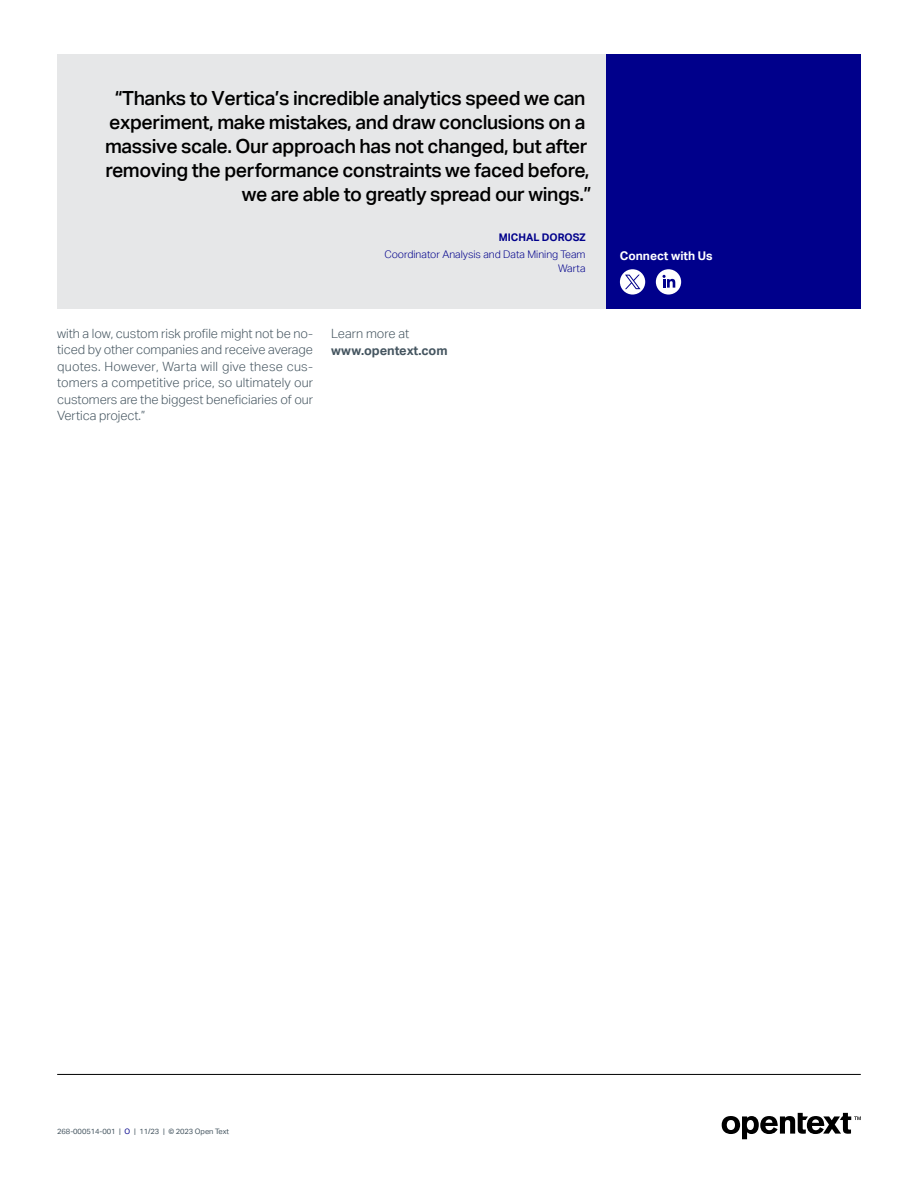
<style>
.page{position:relative;width:918px;height:1188px;background:#fff}
.page>*{position:absolute;margin:0;border:0;box-sizing:border-box;transform-origin:0 0}
.t1{font:500 19.5px/24px "Aktiv Grotesk";letter-spacing:-.02em;color:#000;text-align:right}
.t2{font:300 12.75px/16.5px "Aktiv Grotesk";letter-spacing:-.005em;color:#455560;text-align:justify}
.t3{font:700 12.75px/16.5px "Aktiv Grotesk";letter-spacing:-.005em;color:#455560}
.t4{font:700 12px "Aktiv Grotesk";color:#fff}
.t5{font:300 10.5px "Aktiv Grotesk";color:#00008b}
.t6{font:700 10.5px "Aktiv Grotesk";color:#00008b}
.t7{font:7.5px "Aktiv Grotesk";letter-spacing:-.005em;color:#455560}
.s1{font-weight:300}
.s2{color:#00008b}
</style>
<div class="page">
<hr style="left:57px;top:1074px;width:804px;height:1px;background:#000">
<div style="left:57px;top:54px;width:550px;height:254px;background:#e6e7e8"></div>
<div style="left:606px;top:54px;width:255px;height:254px;background:#00008b"></div>
<svg style="left:620px;top:269px;width:25px;height:26px"></svg>
<svg style="left:625px;top:275px;width:16px;height:14px"></svg>
<div style="left:656px;top:269px;width:25px;height:26px;background:#fff;border-radius:50%"></div>
<svg style="left:663px;top:275px;width:12px;height:13px"></svg>
<svg style="left:722px;top:1113px;width:139px;height:26px"></svg>
<p class="t1" style="left:105px;top:85px;width:488px">“Thanks to Vertica’s incredible analytics speed we can experiment, make mistakes, and draw conclusions on a massive scale. Our approach has not changed, but after removing the performance constraints we faced before, we are able to greatly spread our wings.”</p>
<p class="t6" style="left:499px;top:231px;width:88px">MICHAL DOROSZ</p>
<p class="t5" style="left:384px;top:248px;width:203px">Coordinator Analysis and Data Mining Team</p>
<p class="t5" style="left:558px;top:262px;width:29px">Warta</p>
<p class="t2" style="left:57px;top:325px;width:257px">with a low, custom risk profile might not be no&shy;ticed by other companies and receive average quotes. However, Warta will give these cus&shy;tomers a competitive price, so ultimately our customers are the biggest beneficiaries of our Vertica project.”</p>
<p class="t3" style="left:331px;top:325px;width:118px"><span class="s1">Learn more at </span>www.opentext.com</p>
<p class="t4" style="left:620px;top:248px;width:94px">Connect with Us</p>
<p class="t7" style="left:57px;top:1127px;width:173px">268-000514-001 | <span class="s2">O</span> | 11/23 | © 2023 Open Text</p>
</div>
